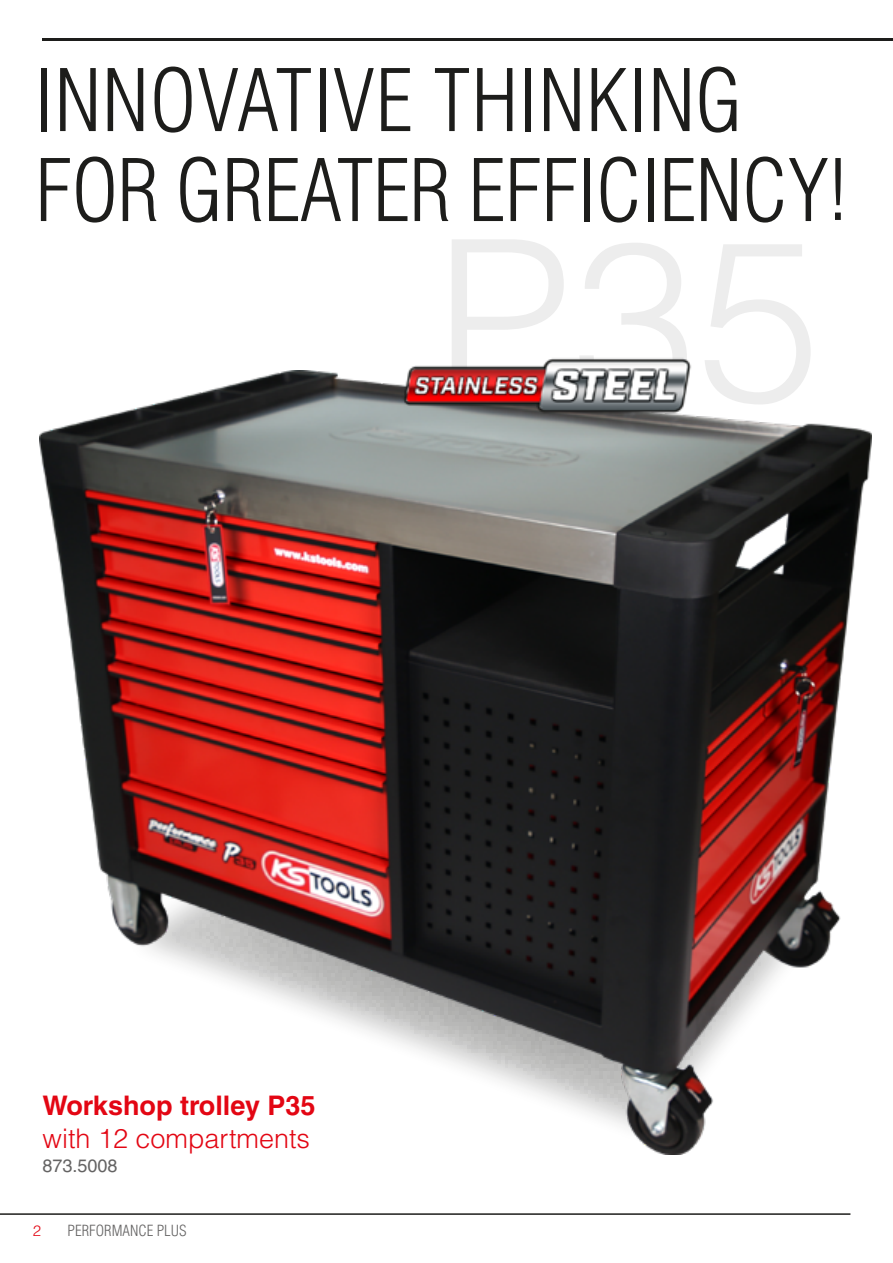
<style>
.page{position:relative;width:893px;height:1263px;background:#fff}
.page>*{position:absolute;margin:0;border:0;box-sizing:border-box;transform-origin:0 0}
.t1{font:300 condensed 84px/90px "Helvetica LT Std";letter-spacing:-.01em;color:#1d1d1b}
.t2{font:700 27px "Helvetica LT Std";color:#e30613}
.t3{font:300 27px "Helvetica LT Std";color:#e30613}
.t4{font:18px "Helvetica LT Std";color:#646363}
.t5{font:300 condensed 15px "Helvetica LT Std";color:#646363}
.t6{font:300 15px "Helvetica LT Std";color:#e30613}
</style>
<div class="page">
<hr style="left:43px;top:38px;width:850px;height:2px;background:#1d1d1b">
<hr style="left:0;top:1213px;width:850px;height:2px;background:#1d1d1b">
<img style="left:39px;top:370px;width:833px;height:785px">
<img style="left:365px;top:358px;width:365px;height:79px">
<p class="t1" style="left:35px;top:55px;width:814px">INNOVATIVE THINKING<br>FOR GREATER EFFICIENCY!</p>
<p class="t2" style="left:43px;top:1089px;width:275px">Workshop trolley P35</p>
<p class="t3" style="left:43px;top:1121px;width:269px">with 12 compartments</p>
<p class="t4" style="left:43px;top:1155px;width:77px">873.5008</p>
<p class="t6" style="left:33px;top:1221px;width:10px">2</p>
<p class="t5" style="left:68px;top:1221px;width:121px">PERFORMANCE PLUS</p>
</div>
